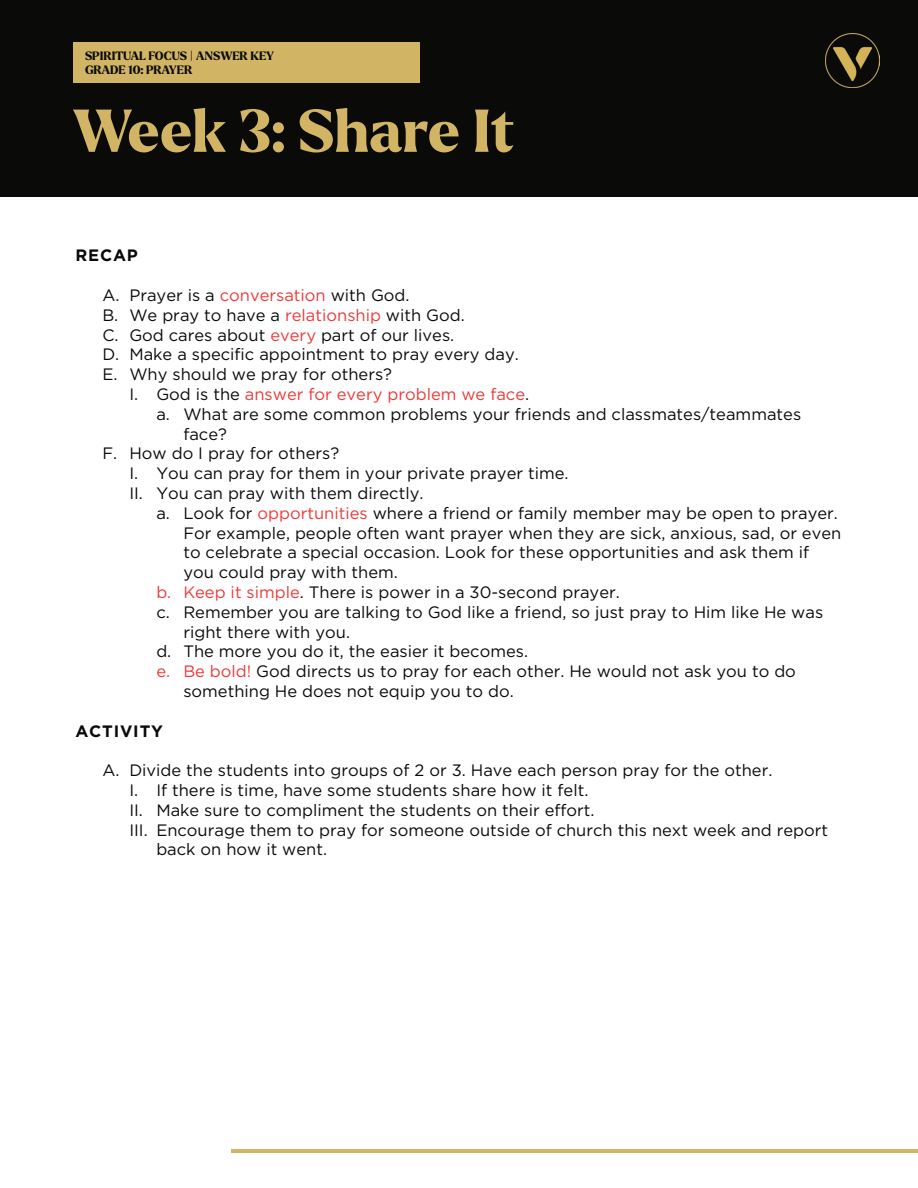
<style>
.page{position:relative;width:918px;height:1188px;background:#fff}
.page>*{position:absolute;margin:0;border:0;box-sizing:border-box;transform-origin:0 0}
.t1{font:800 58.65px "Larken";letter-spacing:-.005em;color:#d2b465}
.t2{font:16.5px/19.8px "Gotham";color:#0a0b09}
.t3{font:16.5px "Gotham";color:#ee3938}
.t4{font:700 16.5px "Gotham";letter-spacing:.05em;color:#0a0b09}
.t5{font:800 11.85px/14.2px "Larken";color:#0a0b09}
.s1{color:#ee3938}
.s2{color:#0a0b09}
</style>
<div class="page">
<div style="left:0;top:0;width:918px;height:196px;background:#0a0b09"></div>
<div style="left:73px;top:42px;width:346px;height:41px;background:#d2b465"></div>
<img style="left:825px;top:34px;width:54px;height:53px">
<hr style="left:232px;top:1149px;width:686px;height:3px;background:#d2b465">
<p class="t5" style="left:85px;top:49px;width:191px">SPIRITUAL FOCUS | ANSWER KEY<br>GRADE 10: PRAYER</p>
<h1 class="t1" style="left:73px;top:93px;width:443px">Week 3: Share It</h1>
<p class="t4" style="left:75px;top:246px;width:64px">RECAP</p>
<p class="t2" style="left:102px;top:285px;width:418px">A. Prayer is a <span class="s1">conversation</span> with God.<br>B. We pray to have a <span class="s1">relationship</span> with God.<br>C. God cares about <span class="s1">every</span> part of our lives.<br>D. Make a specific appointment to pray every day.<br>E. Why should we pray for others?</p>
<p class="t3" style="left:129px;top:385px;width:401px"><span class="s2">I. God is the</span> answer for every problem we face<span class="s2">.</span></p>
<p class="t2" style="left:156px;top:404px;width:646px">a. What are some common problems your friends and classmates/teammates</p>
<p class="t2" style="left:183px;top:424px;width:45px">face?</p>
<p class="t2" style="left:102px;top:443px;width:238px">F. How do I pray for others?</p>
<p class="t2" style="left:129px;top:463px;width:441px">I. You can pray for them in your private prayer time.</p>
<p class="t2" style="left:129px;top:483px;width:296px">II. You can pray with them directly.</p>
<p class="t2" style="left:156px;top:503px;width:683px">a. Look for <span class="s1">opportunities</span> where a friend or family member may be open to prayer.</p>
<p class="t2" style="left:183px;top:523px;width:660px">For example, people often want prayer when they are sick, anxious, sad, or even</p>
<p class="t2" style="left:183px;top:542px;width:627px">to celebrate a special occasion. Look for these opportunities and ask them if</p>
<p class="t2" style="left:183px;top:562px;width:216px">you could pray with them.</p>
<p class="t2" style="left:156px;top:582px;width:465px"><span class="s1">b. Keep it simple</span>. There is power in a 30-second prayer.</p>
<p class="t2" style="left:156px;top:602px;width:668px">c. Remember you are talking to God like a friend, so just pray to Him like He was</p>
<p class="t2" style="left:183px;top:622px;width:168px">right there with you.</p>
<p class="t2" style="left:156px;top:641px;width:373px">d. The more you do it, the easier it becomes.</p>
<p class="t2" style="left:156px;top:661px;width:641px"><span class="s1">e. Be bold!</span> God directs us to pray for each other. He would not ask you to do</p>
<p class="t2" style="left:183px;top:681px;width:332px">something He does not equip you to do.</p>
<p class="t4" style="left:75px;top:721px;width:89px">ACTIVITY</p>
<p class="t2" style="left:102px;top:760px;width:672px">A. Divide the students into groups of 2 or 3. Have each person pray for the other.</p>
<p class="t2" style="left:129px;top:780px;width:461px">I. If there is time, have some students share how it felt.</p>
<p class="t2" style="left:129px;top:800px;width:467px">II. Make sure to compliment the students on their effort.</p>
<p class="t2" style="left:129px;top:820px;width:700px">III. Encourage them to pray for someone outside of church this next week and report</p>
<p class="t2" style="left:156px;top:839px;width:172px">back on how it went.</p>
</div>
